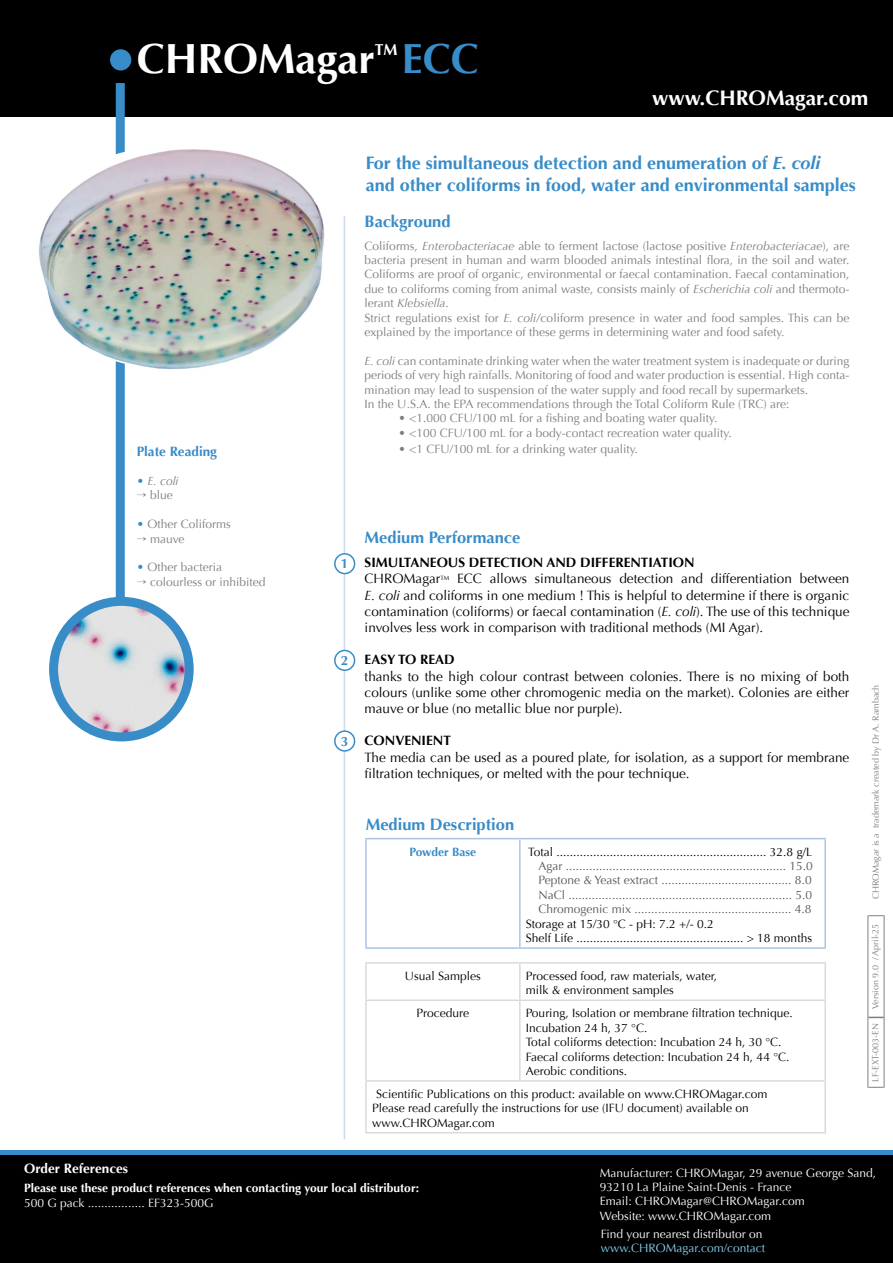
<style>
.page{position:relative;width:893px;height:1263px;background:#fff}
.page>*{position:absolute;margin:0;border:0;box-sizing:border-box;transform-origin:0 0}
.t1{font:700 42px "Optima";color:#fff}
.t2{font:700 42px "Optima";color:#388cc7}
.t3{font:700 21px "Optima";color:#fff}
.t4{font:700 18px/21.6px "Optima";color:#388cc7}
.t5{font:700 16.5px "Optima";color:#388cc7}
.t6{font:700 15.75px "Optima";color:#fff}
.t7{font:13.5px/16.2px "Optima";color:#000}
.t8{font:700 13.5px "Optima";color:#000}
.t9{font:700 13.5px "Optima";color:#fff}
.t10{font:700 13.5px "Optima";color:#388cc7}
.t11{font:12px/14.4px "Optima";color:#7e7f81}
.t12{font:12px/14.4px "Optima";color:#000}
.t13{font:12px/14.4px "Optima";color:#58585a;text-align:justify}
.t14{font:12px/14.4px "Optima";color:#fff}
.t15{font:700 12px "Optima";color:#fff}
.t16{font:12px "Optima";color:#84d0f0}
.t17{font:700 12px "Optima";color:#388cc7}
.t18{font:italic 12px "Optima";color:#7e7f81}
.t19{font:9px "Optima";color:#7e7f81}
.s1{font-style:normal;color:#388cc7}
.s2{color:#388cc7}
.s3{font-style:italic}
.s4{font-weight:700}
</style>
<div class="page">
<div style="left:0;top:1152px;width:893px;height:111px;background:#000"></div>
<div style="left:0;top:0;width:893px;height:117px;background:#000"></div>
<div style="left:0;top:1150px;width:893px;height:5px;background:#388cc7"></div>
<hr style="left:344px;top:216px;width:1px;height:923px;background:#cedbee">
<hr style="left:365px;top:1082px;width:2px;height:50px;background:#d9dadb">
<hr style="left:824px;top:1082px;width:2px;height:50px;background:#d9dadb">
<hr style="left:365px;top:1132px;width:155px;height:1px;background:#d9dadb">
<hr style="left:520px;top:1132px;width:306px;height:1px;background:#d9dadb">
<hr style="left:365px;top:999px;width:155px;height:2px;background:#d9dadb">
<hr style="left:365px;top:1001px;width:2px;height:79px;background:#d9dadb">
<hr style="left:365px;top:1080px;width:155px;height:2px;background:#d9dadb">
<hr style="left:520px;top:999px;width:306px;height:2px;background:#d9dadb">
<hr style="left:519px;top:1001px;width:2px;height:79px;background:#d9dadb">
<hr style="left:824px;top:1001px;width:2px;height:79px;background:#d9dadb">
<hr style="left:520px;top:1080px;width:306px;height:2px;background:#d9dadb">
<hr style="left:365px;top:962px;width:155px;height:1px;background:#d9dadb">
<hr style="left:365px;top:963px;width:2px;height:36px;background:#d9dadb">
<hr style="left:520px;top:962px;width:306px;height:1px;background:#d9dadb">
<hr style="left:519px;top:963px;width:2px;height:36px;background:#d9dadb">
<hr style="left:824px;top:963px;width:2px;height:36px;background:#d9dadb">
<hr style="left:365px;top:838px;width:155px;height:1px;background:#abc4e3">
<hr style="left:365px;top:839px;width:2px;height:108px;background:#abc4e3">
<hr style="left:520px;top:838px;width:306px;height:1px;background:#abc4e3">
<hr style="left:519px;top:839px;width:2px;height:108px;background:#abc4e3">
<hr style="left:824px;top:839px;width:2px;height:108px;background:#abc4e3">
<hr style="left:365px;top:947px;width:155px;height:2px;background:#abc4e3">
<hr style="left:520px;top:947px;width:306px;height:2px;background:#abc4e3">
<div style="left:111px;top:50px;width:20px;height:20px;background:#388cc7;border-radius:50%"></div>
<div style="left:110px;top:49px;width:21px;height:22px;border:2px solid #388cc7;border-radius:50%"></div>
<div style="left:335px;top:554px;width:20px;height:20px;background:#fff;border-radius:50%"></div>
<div style="left:334px;top:553px;width:21px;height:21px;border:2px solid #388cc7;border-radius:50%"></div>
<div style="left:335px;top:650px;width:20px;height:20px;background:#fff;border-radius:50%"></div>
<div style="left:334px;top:650px;width:21px;height:21px;border:2px solid #388cc7;border-radius:50%"></div>
<div style="left:335px;top:731px;width:20px;height:20px;background:#fff;border-radius:50%"></div>
<div style="left:334px;top:730px;width:21px;height:22px;border:2px solid #388cc7;border-radius:50%"></div>
<div style="left:116px;top:83px;width:9px;height:549px;background:#388cc7"></div>
<img style="left:54px;top:601px;width:135px;height:136px;border-radius:68px">
<div style="left:49px;top:597px;width:145px;height:144px;border:9px solid #388cc7;border-radius:50%"></div>
<img style="left:39px;top:145px;width:286px;height:225px">
<hr style="left:867px;top:1017px;width:1px;height:71px;background:#7e7f81">
<svg style="left:868px;top:1087px;width:16px;height:1px"></svg>
<hr style="left:867px;top:915px;width:1px;height:102px;background:#7e7f81">
<svg style="left:868px;top:915px;width:16px;height:1px"></svg>
<hr style="left:884px;top:1017px;width:1px;height:71px;background:#7e7f81">
<hr style="left:884px;top:915px;width:1px;height:102px;background:#7e7f81">
<svg style="left:868px;top:1017px;width:16px;height:1px"></svg>
<h1 class="t1" style="left:137px;top:34px;width:240px">CHROMagar</h1>
<h3 class="t6" style="left:375px;top:40px;width:24px">TM</h3>
<h1 class="t2" style="left:402px;top:34px;width:79px">ECC</h1>
<h2 class="t3" style="left:652px;top:85px;width:218px">www.CHROMagar.com</h2>
<p class="t10" style="left:137px;top:444px;width:82px">Plate Reading</p>
<p class="t18" style="left:137px;top:474px;width:43px"><span class="s1">•</span> E. coli</p>
<p class="t11" style="left:137px;top:488px;width:38px">→ blue</p>
<p class="t11" style="left:137px;top:517px;width:95px"><span class="s2">•</span> Other Coliforms</p>
<p class="t11" style="left:137px;top:531px;width:49px">→ mauve</p>
<p class="t11" style="left:137px;top:560px;width:87px"><span class="s2">•</span> Other bacteria</p>
<p class="t11" style="left:137px;top:575px;width:130px">→ colourless or inhibited</p>
<h3 class="t4" style="left:366px;top:152px;width:491px">For the simultaneous detection and enumeration of <span class="s3">E. coli<br></span>and other coliforms in food, water and environmental samples</h3>
<h3 class="t5" style="left:365px;top:211px;width:87px">Background</h3>
<p class="t11" style="left:365px;top:238px;width:486px">Coliforms, <span class="s3">Enterobacteriacae</span> able to ferment lactose (lactose positive <span class="s3">Enterobacteriacae</span>), are bacteria present in human and warm blooded animals intestinal flora, in the soil and water.<br>Coliforms are proof of organic, environmental or faecal contamination. Faecal contamination, due to coliforms coming from animal waste, consists mainly of <span class="s3">Escherichia coli</span> and thermoto&shy;lerant <span class="s3">Klebsiella</span>.<br>Strict regulations exist for <span class="s3">E. coli/</span>coliform presence in water and food samples. This can be explained by the importance of these germs in determining water and food safety.</p>
<p class="t11" style="left:365px;top:354px;width:486px"><span class="s3">E. coli</span> can contaminate drinking water when the water treatment system is inadequate or during periods of very high rainfalls. Monitoring of food and water production is essential. High conta&shy;mination may lead to suspension of the water supply and food recall by supermarkets.<br>In the U.S.A. the EPA recommendations through the Total Coliform Rule (TRC) are:</p>
<p class="t11" style="left:399px;top:411px;width:320px">• &lt;1.000 CFU/100 mL for a fishing and boating water quality.</p>
<p class="t11" style="left:399px;top:426px;width:335px">• &lt;100 CFU/100 mL for a body-contact recreation water quality.</p>
<p class="t11" style="left:399px;top:442px;width:241px">• &lt;1 CFU/100 mL for a drinking water quality.</p>
<p class="t10" style="left:341px;top:556px;width:9px">1</p>
<p class="t10" style="left:341px;top:652px;width:9px">2</p>
<p class="t10" style="left:341px;top:733px;width:9px">3</p>
<h3 class="t5" style="left:365px;top:527px;width:157px">Medium Performance</h3>
<p class="t7" style="left:365px;top:555px;width:486px"><span class="s4">SIMULTANEOUS DETECTION AND DIFFERENTIATION<br></span>CHROMagar<sup>TM</sup> ECC allows simultaneous detection and differentiation between <span class="s3">E. coli</span> and coliforms in one medium ! This is helpful to determine if there is organic contamination (coliforms) or faecal contamination (<span class="s3">E. coli</span>). The use of this technique involves less work in comparison with traditional methods (MI Agar).</p>
<p class="t8" style="left:365px;top:652px;width:92px">EASY TO READ</p>
<p class="t7" style="left:365px;top:668px;width:486px;text-align:justify">thanks to the high colour contrast between colonies. There is no mixing of both colours (unlike some other chromogenic media on the market). Colonies are either mauve or blue (no metallic blue nor purple).</p>
<p class="t8" style="left:365px;top:733px;width:88px">CONVENIENT</p>
<p class="t7" style="left:365px;top:749px;width:486px">The media can be used as a poured plate, for isolation, as a support for membrane filtration techniques, or melted with the pour technique.</p>
<h3 class="t5" style="left:366px;top:815px;width:150px">Medium Description</h3>
<p class="t17" style="left:410px;top:845px;width:68px">Powder Base</p>
<p class="t12" style="left:528px;top:844px;width:285px">Total ............................................................... 32.8 g/L</p>
<p class="t13" style="left:539px;top:859px;width:276px">Agar .................................................................. 15.0<br>Peptone &amp; Yeast extract ....................................... 8.0<br>NaCl ................................................................... 5.0<br>Chromogenic mix ............................................... 4.8</p>
<p class="t12" style="left:526px;top:916px;width:288px">Storage at 15/30 °C - pH: 7.2 +/- 0.2<br>Shelf Life .................................................. &gt; 18 months</p>
<p class="t12" style="left:405px;top:969px;width:78px">Usual Samples</p>
<p class="t12" style="left:526px;top:969px;width:193px">Processed food, raw materials, water, milk &amp; environment samples</p>
<p class="t12" style="left:417px;top:1006px;width:54px">Procedure</p>
<p class="t12" style="left:526px;top:1006px;width:269px">Pouring, Isolation or membrane filtration technique.<br>Incubation 24 h, 37 °C.<br>Total coliforms detection: Incubation 24 h, 30 °C.<br>Faecal coliforms detection: Incubation 24 h, 44 °C.<br>Aerobic conditions.</p>
<p class="t12" style="left:372px;top:1087px;width:397px;text-indent:4px">Scientific Publications on this product: available on www.CHROMagar.com<br>Please read carefully the instructions for use (IFU document) available on www.CHROMagar.com</p>
<p class="t19" style="left:871px;top:899px;width:216px;rotate:-90deg">CHROMagar is a trademark created by Dr A. Rambach</p>
<p class="t19" style="left:870px;top:1009px;width:87px;rotate:-90deg">Version 9.0 / April-25</p>
<p class="t19" style="left:870px;top:1081px;width:60px;rotate:-90deg">LF-EXT-003-EN</p>
<p class="t9" style="left:24px;top:1161px;width:106px">Order References</p>
<p class="t15" style="left:24px;top:1181px;width:396px">Please use these product references when contacting your local distributor:</p>
<p class="t14" style="left:24px;top:1195px;width:191px">500 G pack ................. EF323-500G</p>
<p class="t14" style="left:600px;top:1165px;width:278px">Manufacturer: CHROMagar, 29 avenue George Sand, 93210 La Plaine Saint-Denis - France<br>Email: CHROMagar@CHROMagar.com<br>Website: www.CHROMagar.com</p>
<p class="t14" style="left:601px;top:1227px;width:163px">Find your nearest distributor on</p>
<p class="t16" style="left:601px;top:1241px;width:166px">www.CHROMagar.com/contact</p>
</div>
